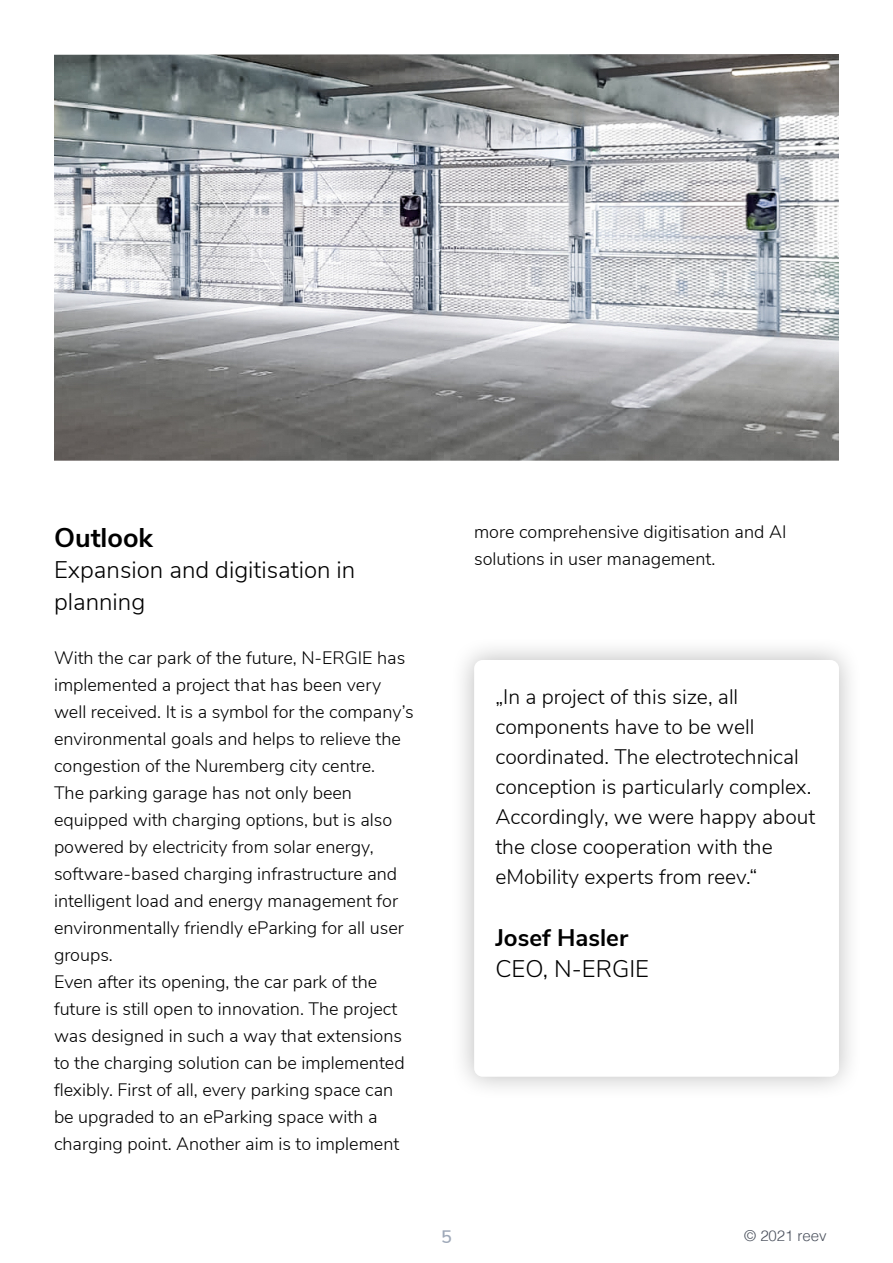
<style>
.page{position:relative;width:893px;height:1263px;background:#fff}
.page>*{position:absolute;margin:0;border:0;box-sizing:border-box;transform-origin:0 0}
.t1{font:700 27px "Nunito Sans";color:#000}
.t2{font:300 24px/31.5px "Nunito Sans";color:#000}
.t3{font:700 24px "Nunito Sans";color:#000}
.t4{font:300 21px/30px "Nunito Sans";color:#000}
.t5{font:300 18px/27px "Nunito Sans";color:#000}
.t6{font:600 18px "Nunito Sans";color:#9fa9b9}
.t7{font:300 15px "Helvetica";letter-spacing:-.005em;color:#4b515d}
</style>
<div class="page">
<img style="left:54px;top:54px;width:785px;height:407px">
<div style="left:450px;top:636px;width:413px;height:465px;background:#000;opacity:.27"></div>
<div style="left:474px;top:660px;width:365px;height:417px;background:#fff;border-radius:9px"></div>
<h1 class="t1" style="left:54px;top:518px;width:101px">Outlook</h1>
<h2 class="t2" style="left:54px;top:553px;width:303px">Expansion and digitisation in planning</h2>
<p class="t5" style="left:54px;top:643px;width:361px">With the car park of the future, N-ERGIE has implemented a project that has been very well received. It is a symbol for the company’s environmental goals and helps to relieve the congestion of the Nuremberg city centre.<br>The parking garage has not only been equipped with charging options, but is also powered by electricity from solar energy, software-based charging infrastructure and intelligent load and energy management for environmentally friendly eParking for all user groups.<br>Even after its opening, the car park of the future is still open to innovation. The project was designed in such a way that extensions to the charging solution can be implemented flexibly. First of all, every parking space can be upgraded to an eParking space with a charging point. Another aim is to implement</p>
<p class="t5" style="left:474px;top:517px;width:314px">more comprehensive digitisation and AI solutions in user management.</p>
<p class="t4" style="left:495px;top:680px;width:321px">„In a project of this size, all components have to be well coordinated. The electrotechnical conception is particularly complex.<br>Accordingly, we were happy about the close cooperation with the eMobility experts from reev.“</p>
<h2 class="t3" style="left:495px;top:920px;width:134px">Josef Hasler</h2>
<h2 class="t2" style="left:495px;top:951px;width:155px">CEO, N-ERGIE</h2>
<p class="t6" style="left:441px;top:1224px;width:12px">5</p>
<p class="t7" style="left:744px;top:1222px;width:84px">© 2021 reev</p>
</div>
